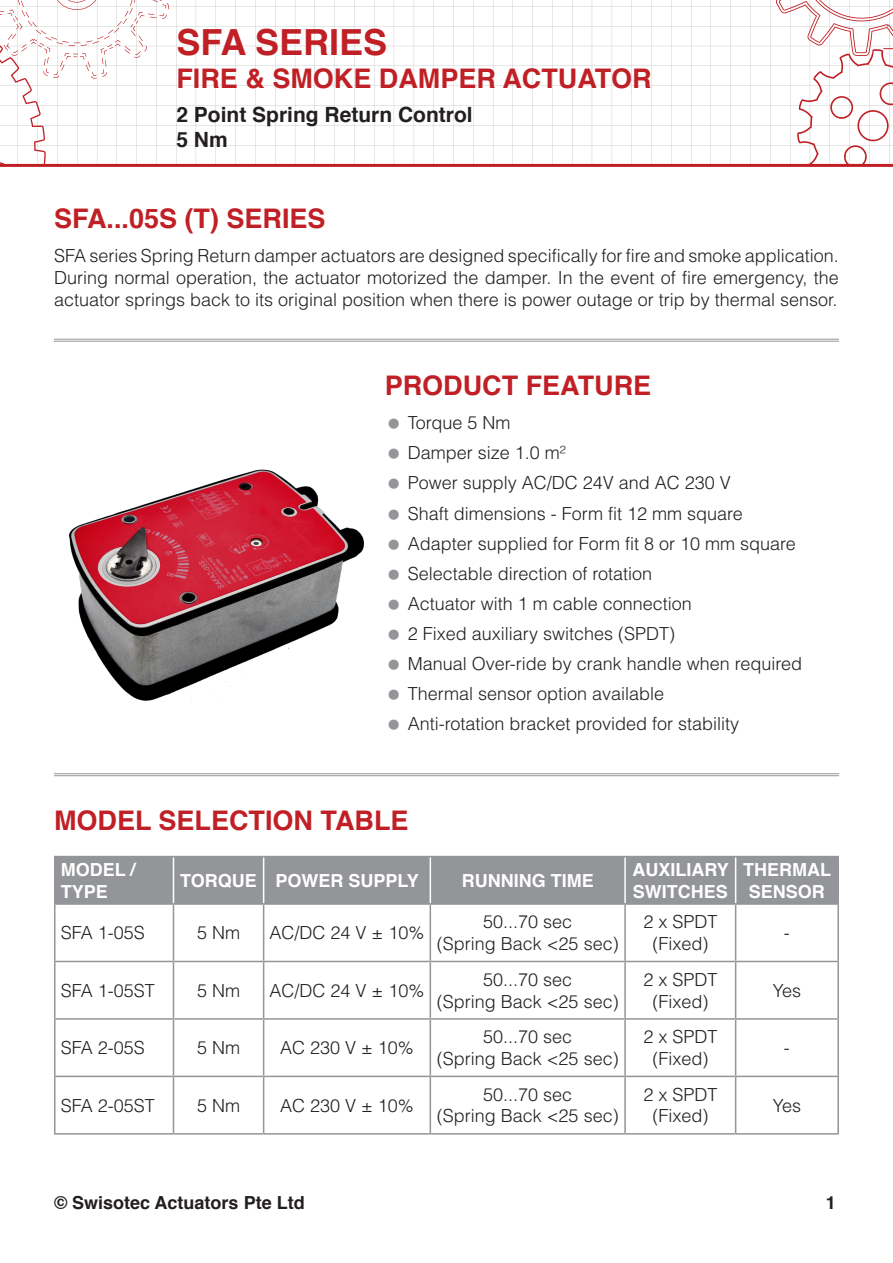
<style>
.page{position:relative;width:893px;height:1263px;background:#fff}
.page>*{position:absolute;margin:0;border:0;box-sizing:border-box;transform-origin:0 0}
.t1{font:700 36px "Helvetica";color:#c02025}
.t2{font:700 27px "Helvetica";color:#c02025}
.t3{font:700 21px "Helvetica";color:#231f20}
.t4{font:300 18px/21.6px "Helvetica";color:#231f20;text-align:center}
.t5{font:700 18px/21.6px "Helvetica";color:#fff}
.t6{font:700 18px "Helvetica";color:#231f20}
</style>
<div class="page">
<svg style="left:0;top:0;width:893px;height:167px"></svg>
<img style="left:69px;top:469px;width:295px;height:233px">
<hr style="left:54px;top:339px;width:785px;height:1px;background:#939598">
<hr style="left:54px;top:341px;width:785px;height:1px;background:#939598">
<hr style="left:54px;top:773px;width:785px;height:1px;background:#939598">
<hr style="left:54px;top:775px;width:785px;height:1px;background:#939598">
<div style="left:56px;top:857px;width:781px;height:46px;background:#939598"></div>
<hr style="left:173px;top:857px;width:1px;height:46px;background:#fff">
<hr style="left:263px;top:857px;width:1px;height:46px;background:#fff">
<hr style="left:430px;top:857px;width:1px;height:46px;background:#fff">
<hr style="left:624px;top:857px;width:2px;height:46px;background:#fff">
<hr style="left:735px;top:857px;width:1px;height:46px;background:#fff">
<hr style="left:54px;top:857px;width:2px;height:46px;background:#939598">
<hr style="left:54px;top:856px;width:119px;height:1px;background:#939598">
<hr style="left:173px;top:856px;width:91px;height:1px;background:#939598">
<hr style="left:264px;top:856px;width:166px;height:1px;background:#939598">
<hr style="left:430px;top:856px;width:195px;height:1px;background:#939598">
<hr style="left:625px;top:856px;width:111px;height:1px;background:#939598">
<hr style="left:736px;top:856px;width:103px;height:1px;background:#939598">
<hr style="left:837px;top:857px;width:2px;height:46px;background:#939598">
<hr style="left:54px;top:905px;width:2px;height:56px;background:#939598">
<hr style="left:54px;top:962px;width:2px;height:56px;background:#939598">
<hr style="left:54px;top:1020px;width:2px;height:56px;background:#939598">
<hr style="left:54px;top:1077px;width:2px;height:56px;background:#939598">
<hr style="left:54px;top:903px;width:119px;height:2px;background:#939598">
<hr style="left:173px;top:903px;width:91px;height:2px;background:#939598">
<hr style="left:264px;top:903px;width:166px;height:2px;background:#939598">
<hr style="left:430px;top:903px;width:195px;height:2px;background:#939598">
<hr style="left:625px;top:903px;width:111px;height:2px;background:#939598">
<hr style="left:736px;top:903px;width:103px;height:2px;background:#939598">
<hr style="left:173px;top:905px;width:1px;height:56px;background:#939598">
<hr style="left:263px;top:905px;width:1px;height:56px;background:#939598">
<hr style="left:430px;top:905px;width:1px;height:56px;background:#939598">
<hr style="left:624px;top:905px;width:2px;height:56px;background:#939598">
<hr style="left:735px;top:905px;width:1px;height:56px;background:#939598">
<hr style="left:837px;top:905px;width:2px;height:56px;background:#939598">
<hr style="left:173px;top:962px;width:1px;height:56px;background:#939598">
<hr style="left:263px;top:962px;width:1px;height:56px;background:#939598">
<hr style="left:430px;top:962px;width:1px;height:56px;background:#939598">
<hr style="left:624px;top:962px;width:2px;height:56px;background:#939598">
<hr style="left:735px;top:962px;width:1px;height:56px;background:#939598">
<hr style="left:837px;top:962px;width:2px;height:56px;background:#939598">
<hr style="left:173px;top:1020px;width:1px;height:56px;background:#939598">
<hr style="left:263px;top:1020px;width:1px;height:56px;background:#939598">
<hr style="left:430px;top:1020px;width:1px;height:56px;background:#939598">
<hr style="left:624px;top:1020px;width:2px;height:56px;background:#939598">
<hr style="left:735px;top:1020px;width:1px;height:56px;background:#939598">
<hr style="left:837px;top:1020px;width:2px;height:56px;background:#939598">
<hr style="left:173px;top:1077px;width:1px;height:56px;background:#939598">
<hr style="left:263px;top:1077px;width:1px;height:56px;background:#939598">
<hr style="left:430px;top:1077px;width:1px;height:56px;background:#939598">
<hr style="left:624px;top:1077px;width:2px;height:56px;background:#939598">
<hr style="left:735px;top:1077px;width:1px;height:56px;background:#939598">
<hr style="left:837px;top:1077px;width:2px;height:56px;background:#939598">
<hr style="left:54px;top:961px;width:119px;height:1px;background:#939598">
<hr style="left:173px;top:961px;width:91px;height:1px;background:#939598">
<hr style="left:264px;top:961px;width:166px;height:1px;background:#939598">
<hr style="left:430px;top:961px;width:195px;height:1px;background:#939598">
<hr style="left:625px;top:961px;width:111px;height:1px;background:#939598">
<hr style="left:736px;top:961px;width:103px;height:1px;background:#939598">
<hr style="left:54px;top:1018px;width:119px;height:2px;background:#939598">
<hr style="left:173px;top:1018px;width:91px;height:2px;background:#939598">
<hr style="left:264px;top:1018px;width:166px;height:2px;background:#939598">
<hr style="left:430px;top:1018px;width:195px;height:2px;background:#939598">
<hr style="left:625px;top:1018px;width:111px;height:2px;background:#939598">
<hr style="left:736px;top:1018px;width:103px;height:2px;background:#939598">
<hr style="left:54px;top:1076px;width:119px;height:1px;background:#939598">
<hr style="left:173px;top:1076px;width:91px;height:1px;background:#939598">
<hr style="left:264px;top:1076px;width:166px;height:1px;background:#939598">
<hr style="left:430px;top:1076px;width:195px;height:1px;background:#939598">
<hr style="left:625px;top:1076px;width:111px;height:1px;background:#939598">
<hr style="left:736px;top:1076px;width:103px;height:1px;background:#939598">
<hr style="left:54px;top:1133px;width:119px;height:1px;background:#939598">
<hr style="left:173px;top:1133px;width:91px;height:1px;background:#939598">
<hr style="left:264px;top:1133px;width:166px;height:1px;background:#939598">
<hr style="left:430px;top:1133px;width:195px;height:1px;background:#939598">
<hr style="left:625px;top:1133px;width:111px;height:1px;background:#939598">
<hr style="left:736px;top:1133px;width:103px;height:1px;background:#939598">
<p class="t1" style="left:176px;top:14px;width:212px">SFA SERIES</p>
<p class="t2" style="left:176px;top:57px;width:477px">FIRE &amp; SMOKE DAMPER ACTUATOR</p>
<p class="t3" style="left:176px;top:97px;width:298px">2 Point Spring Return Control</p>
<p class="t3" style="left:176px;top:122px;width:53px">5 Nm</p>
<p class="t2" style="left:54px;top:197px;width:273px">SFA...05S (T) SERIES</p>
<p class="t4" style="left:54px;top:245px;width:786px;text-align:justify">SFA series Spring Return damper actuators are designed specifically for fire and smoke application.<br>During normal operation, the actuator motorized the damper. In the event of fire emergency, the actuator springs back to its original position when there is power outage or trip by thermal sensor.</p>
<p class="t2" style="left:385px;top:364px;width:268px">PRODUCT FEATURE</p>
<p class="t4" style="left:408px;top:411px;width:104px">Torque 5 Nm</p>
<p class="t4" style="left:408px;top:442px;width:160px">Damper size 1.0 m²</p>
<p class="t4" style="left:408px;top:472px;width:325px">Power supply AC/DC 24V and AC 230 V</p>
<p class="t4" style="left:408px;top:502px;width:337px">Shaft dimensions - Form fit 12 mm square</p>
<p class="t4" style="left:408px;top:532px;width:390px">Adapter supplied for Form fit 8 or 10 mm square</p>
<p class="t4" style="left:408px;top:562px;width:246px">Selectable direction of rotation</p>
<p class="t4" style="left:408px;top:592px;width:286px">Actuator with 1 m cable connection</p>
<p class="t4" style="left:408px;top:622px;width:269px">2 Fixed auxiliary switches (SPDT)</p>
<p class="t4" style="left:408px;top:652px;width:396px">Manual Over-ride by crank handle when required</p>
<p class="t4" style="left:408px;top:682px;width:258px">Thermal sensor option available</p>
<p class="t4" style="left:408px;top:712px;width:333px">Anti-rotation bracket provided for stability</p>
<p class="t2" style="left:54px;top:799px;width:356px">MODEL SELECTION TABLE</p>
<p class="t5" style="left:61px;top:859px;width:76px">MODEL /<br>TYPE</p>
<p class="t5" style="left:180px;top:870px;width:78px">TORQUE</p>
<p class="t5" style="left:275px;top:870px;width:145px">POWER SUPPLY</p>
<p class="t5" style="left:462px;top:870px;width:133px">RUNNING TIME</p>
<p class="t5" style="left:632px;top:859px;width:98px">AUXILIARY<br>SWITCHES</p>
<p class="t5" style="left:743px;top:859px;width:89px;text-align:center">THERMAL<br>SENSOR</p>
<p class="t4" style="left:61px;top:921px;width:86px">SFA 1-05S</p>
<p class="t4" style="left:197px;top:921px;width:45px">5 Nm</p>
<p class="t4" style="left:270px;top:921px;width:156px">AC/DC 24 V ± 10%</p>
<p class="t4" style="left:643px;top:911px;width:76px">2 x SPDT (Fixed)</p>
<p class="t4" style="left:483px;top:911px;width:91px">50...70 sec</p>
<p class="t4" style="left:437px;top:932px;width:183px">(Spring Back &lt;25 sec)</p>
<p class="t4" style="left:784px;top:921px;width:7px">-</p>
<p class="t4" style="left:61px;top:979px;width:96px">SFA 1-05ST</p>
<p class="t4" style="left:197px;top:979px;width:45px">5 Nm</p>
<p class="t4" style="left:270px;top:979px;width:156px">AC/DC 24 V ± 10%</p>
<p class="t4" style="left:61px;top:1036px;width:86px">SFA 2-05S</p>
<p class="t4" style="left:197px;top:1036px;width:45px">5 Nm</p>
<p class="t4" style="left:280px;top:1036px;width:135px">AC 230 V ± 10%</p>
<p class="t4" style="left:61px;top:1094px;width:96px">SFA 2-05ST</p>
<p class="t4" style="left:197px;top:1094px;width:45px">5 Nm</p>
<p class="t4" style="left:280px;top:1094px;width:135px">AC 230 V ± 10%</p>
<p class="t4" style="left:483px;top:968px;width:91px">50...70 sec</p>
<p class="t4" style="left:437px;top:990px;width:183px">(Spring Back &lt;25 sec)</p>
<p class="t4" style="left:483px;top:1026px;width:91px">50...70 sec</p>
<p class="t4" style="left:437px;top:1047px;width:183px">(Spring Back &lt;25 sec)</p>
<p class="t4" style="left:483px;top:1083px;width:91px">50...70 sec</p>
<p class="t4" style="left:437px;top:1105px;width:183px">(Spring Back &lt;25 sec)</p>
<p class="t4" style="left:643px;top:968px;width:76px">2 x SPDT (Fixed)</p>
<p class="t4" style="left:773px;top:979px;width:30px">Yes</p>
<p class="t4" style="left:643px;top:1026px;width:76px">2 x SPDT (Fixed)</p>
<p class="t4" style="left:784px;top:1036px;width:7px">-</p>
<p class="t4" style="left:643px;top:1083px;width:76px">2 x SPDT (Fixed)</p>
<p class="t4" style="left:773px;top:1094px;width:30px">Yes</p>
<p class="t6" style="left:54px;top:1188px;width:252px">© Swisotec Actuators Pte Ltd</p>
<p class="t6" style="left:826px;top:1188px;width:12px">1</p>
</div>
